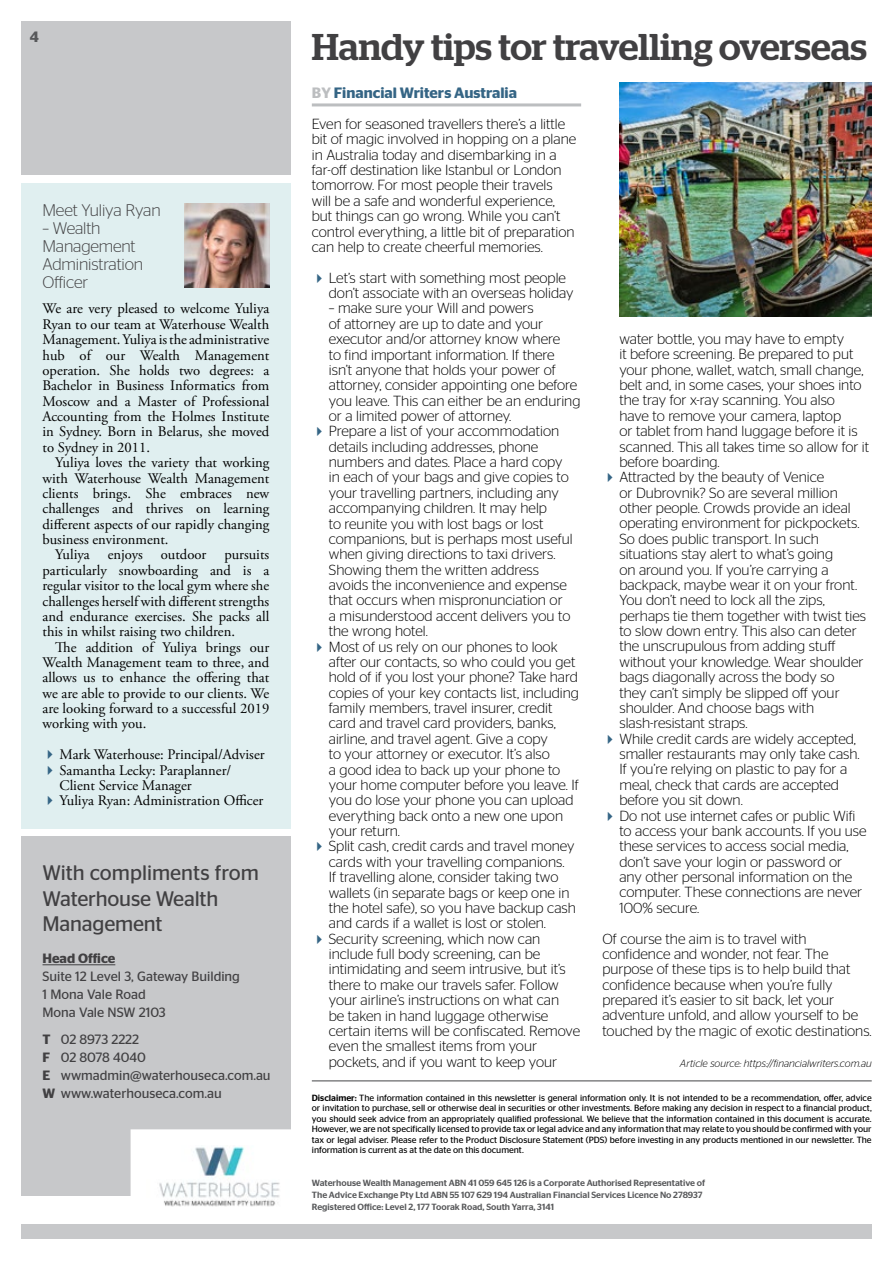
<style>
.page{position:relative;width:893px;height:1263px;background:#fff}
.page>*{position:absolute;margin:0;border:0;box-sizing:border-box;transform-origin:0 0}
.t1{font:500 37.2px "Stag";color:#414042}
.t2{font:21px/25.3px "Stag Sans";letter-spacing:-.01em;color:#414042}
.t3{font:300 16.8px/18px "Stag Sans";letter-spacing:-.01em;color:#414042}
.t4{font:600 15px "Stag Sans";color:#356585}
.t5{font:600 15px "Stag Sans";color:#58595b}
.t6{font:300 14.7px/15.3px "Stag Sans";color:#000}
.t7{font:14.7px/15.3px "Adobe Garamond Pro";color:#000;text-align:justify}
.t8{font:13.5px/18px "Stag Sans";color:#414042}
.t9{font:600 13.5px "Stag Sans";color:#414042}
.t10{font:italic 300 10.5px "Stag Sans";color:#000}
.t11{font:9px/10.5px "Stag Sans";color:#000;text-align:justify}
.t12{font:500 9px/12px "Stag Sans";color:#58595b}
.s1{font-weight:600}
.s2{color:#bcbec0}
.s3{font-weight:500}
</style>
<div class="page">
<div style="left:21px;top:836px;width:270px;height:360px;background:#c7c8ca"></div>
<div style="left:21px;top:21px;width:270px;height:154px;background:#c7c8ca"></div>
<hr style="left:312px;top:1080px;width:560px;height:1px;background:#58595b">
<div style="left:21px;top:1224px;width:851px;height:15px;background:#c7c8ca"></div>
<hr style="left:43px;top:964px;width:72px;height:1px;background:#414042">
<svg style="left:130px;top:1129px;width:161px;height:78px;background:#eef3f4"></svg>
<hr style="left:312px;top:103px;width:269px;height:3px;background:#bcbec0">
<div style="left:21px;top:183px;width:270px;height:645px;background:#e0eff0"></div>
<img style="left:184px;top:204px;width:85px;height:84px">
<img style="left:619px;top:83px;width:253px;height:234px">
<p class="t5" style="left:30px;top:28px;width:11px">4</p>
<p class="t3" style="left:43px;top:201px;width:120px">Meet Yuliya Ryan</p>
<p class="t3" style="left:43px;top:219px;width:102px">– Wealth<br>Management<br>Administration<br>Officer</p>
<p class="t7" style="left:43px;top:302px;width:228px">We are very pleased to welcome Yuliya Ryan to our team at Waterhouse Wealth Management. Yuliya is the administrative hub of our Wealth Management operation. She holds two degrees: a Bachelor in Business Informatics from Moscow and a Master of Professional Accounting from the Holmes Institute in Sydney. Born in Belarus, she moved to Sydney in 2011.</p>
<p class="t7" style="left:43px;top:455px;width:228px;text-indent:13px">Yuliya loves the variety that working with Waterhouse Wealth Management clients brings. She embraces new challenges and thrives on learning different aspects of our rapidly changing business environment.</p>
<p class="t7" style="left:43px;top:548px;width:228px;text-indent:13px">Yuliya enjoys outdoor pursuits particularly snowboarding and is a regular visitor to the local gym where she challenges herself with different strengths and endurance exercises. She packs all this in whilst raising two children.</p>
<p class="t7" style="left:43px;top:640px;width:228px;text-indent:13px">The addition of Yuliya brings our Wealth Management team to three, and allows us to enhance the offering that we are able to provide to our clients. We are looking forward to a successful 2019 working with you.</p>
<p class="t7" style="left:60px;top:747px;width:207px;text-align:left">Mark Waterhouse: Principal/Adviser<br>Samantha Lecky: Paraplanner/<br>Client Service Manager<br>Yuliya Ryan: Administration Officer</p>
<h2 class="t2" style="left:43px;top:860px;width:218px">With compliments from<br>Waterhouse Wealth<br>Management</h2>
<p class="t9" style="left:43px;top:951px;width:74px">Head Office</p>
<p class="t8" style="left:43px;top:968px;width:199px">Suite 12 Level 3, Gateway Building<br>1 Mona Vale Road<br>Mona Vale NSW 2103</p>
<p class="t8" style="left:43px;top:1030px;width:230px"><span class="s1">T</span> 02 8973 2222<br><span class="s1">F</span> 02 8078 4040<br><span class="s1">E</span> wwmadmin@waterhouseca.com.au<br><span class="s1">W</span> www.waterhouseca.com.au</p>
<h1 class="t1" style="left:312px;top:25px;width:557px">Handy tips tor travelling overseas</h1>
<p class="t4" style="left:312px;top:84px;width:207px"><span class="s2">BY</span> Financial Writers Australia</p>
<p class="t6" style="left:312px;top:116px;width:266px">Even for seasoned travellers there’s a little bit of magic involved in hopping on a plane in Australia today and disembarking in a far-off destination like Istanbul or London tomorrow. For most people their travels<br>will be a safe and wonderful experience, but things can go wrong. While you can’t control everything, a little bit of preparation can help to create cheerful memories.</p>
<p class="t6" style="left:329px;top:270px;width:246px">Let’s start with something most people don’t associate with an overseas holiday</p>
<p class="t6" style="left:329px;top:300px;width:253px">– make sure your Will and powers<br>of attorney are up to date and your executor and/or attorney know where<br>to find important information. If there isn’t anyone that holds your power of attorney, consider appointing one before you leave. This can either be an enduring or a limited power of attorney.<br>Prepare a list of your accommodation details including addresses, phone numbers and dates. Place a hard copy<br>in each of your bags and give copies to your travelling partners, including any accompanying children. It may help<br>to reunite you with lost bags or lost companions, but is perhaps most useful when giving directions to taxi drivers.<br>Showing them the written address avoids the inconvenience and expense that occurs when mispronunciation or<br>a misunderstood accent delivers you to the wrong hotel.<br>Most of us rely on our phones to look after our contacts, so who could you get hold of if you lost your phone? Take hard copies of your key contacts list, including family members, travel insurer, credit card and travel card providers, banks, airline, and travel agent. Give a copy<br>to your attorney or executor. It’s also<br>a good idea to back up your phone to your home computer before you leave. If you do lose your phone you can upload everything back onto a new one upon your return.<br>Split cash, credit cards and travel money cards with your travelling companions.<br>If travelling alone, consider taking two wallets (in separate bags or keep one in the hotel safe), so you have backup cash and cards if a wallet is lost or stolen.<br>Security screening, which now can include full body screening, can be intimidating and seem intrusive, but it’s there to make our travels safer. Follow your airline’s instructions on what can<br>be taken in hand luggage otherwise certain items will be confiscated. Remove even the smallest items from your pockets, and if you want to keep your</p>
<p class="t6" style="left:619px;top:331px;width:251px">water bottle, you may have to empty<br>it before screening. Be prepared to put your phone, wallet, watch, small change, belt and, in some cases, your shoes into the tray for x-ray scanning. You also<br>have to remove your camera, laptop<br>or tablet from hand luggage before it is scanned. This all takes time so allow for it before boarding.<br>Attracted by the beauty of Venice<br>or Dubrovnik? So are several million other people. Crowds provide an ideal operating environment for pickpockets.<br>So does public transport. In such situations stay alert to what’s going<br>on around you. If you’re carrying a backpack, maybe wear it on your front.<br>You don’t need to lock all the zips, perhaps tie them together with twist ties to slow down entry. This also can deter the unscrupulous from adding stuff without your knowledge. Wear shoulder bags diagonally across the body so<br>they can’t simply be slipped off your shoulder. And choose bags with slash‑resistant straps.<br>While credit cards are widely accepted, smaller restaurants may only take cash.<br>If you’re relying on plastic to pay for a meal, check that cards are accepted before you sit down.<br>Do not use internet cafes or public Wifi to access your bank accounts. If you use these services to access social media, don’t save your login or password or<br>any other personal information on the computer. These connections are never 100% secure.</p>
<p class="t6" style="left:602px;top:930px;width:271px">Of course the aim is to travel with confidence and wonder, not fear. The purpose of these tips is to help build that confidence because when you’re fully prepared it’s easier to sit back, let your adventure unfold, and allow yourself to be touched by the magic of exotic destinations.</p>
<p class="t10" style="left:680px;top:1057px;width:193px">Article source: https://financialwriters.com.au</p>
<p class="t11" style="left:312px;top:1092px;width:561px"><span class="s3">Disclaimer:</span> The information contained in this newsletter is general information only. It is not intended to be a recommendation, offer, advice or invitation to purchase, sell or otherwise deal in securities or other investments. Before making any decision in respect to a financial product, you should seek advice from an appropriately qualified professional. We believe that the information contained in this document is accurate.<br>However, we are not specifically licensed to provide tax or legal advice and any information that may relate to you should be confirmed with your tax or legal adviser. Please refer to the Product Disclosure Statement (PDS) before investing in any products mentioned in our newsletter. The information is current as at the date on this document.</p>
<p class="t12" style="left:312px;top:1177px;width:395px">Waterhouse Wealth Management ABN 41 059 645 126 is a Corporate Authorised Representative of<br>The Advice Exchange Pty Ltd ABN 55 107 629 194 Australian Financial Services Licence No 278937<br>Registered Office: Level 2, 177 Toorak Road, South Yarra, 3141</p>
</div>
